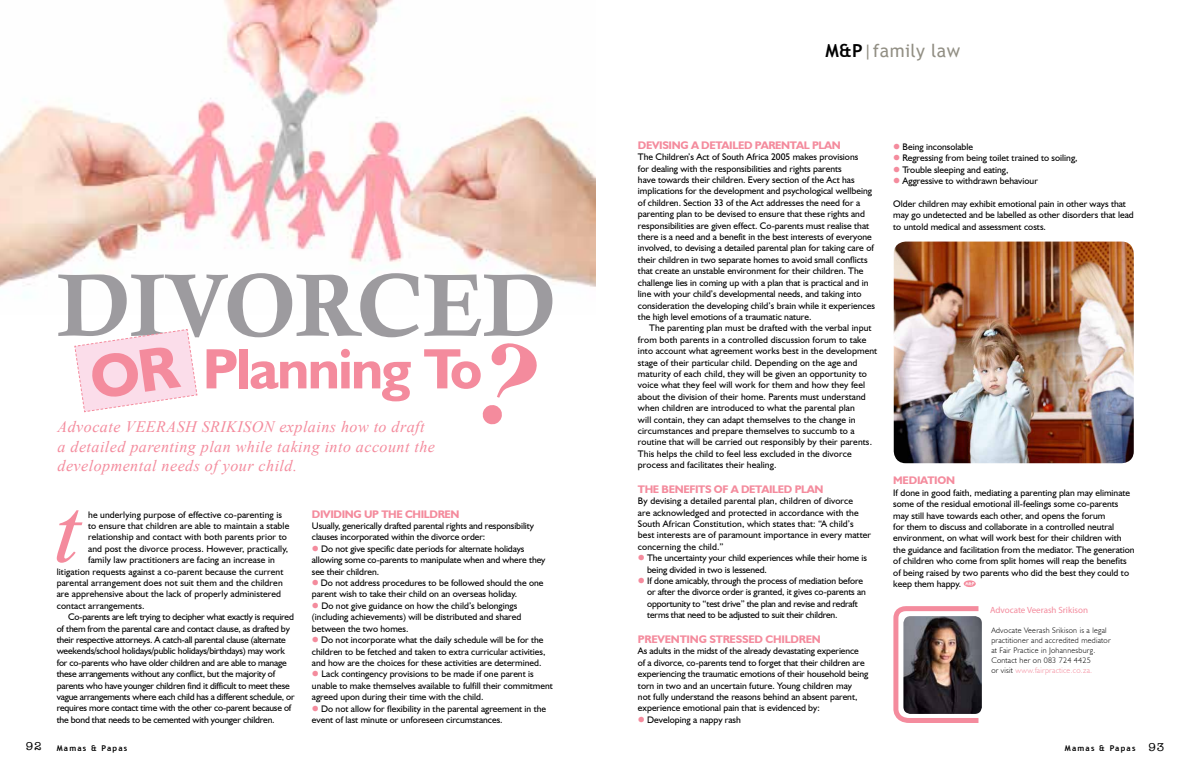
<style>
.page{position:relative;width:1191px;height:780px;background:#fff}
.page>*{position:absolute;margin:0;border:0;box-sizing:border-box;transform-origin:0 0}
.t1{font:88.7px "Calis MT Bol";color:#9d9b9f}
.t2{font:700 57.2px "Humanist 521 BT";letter-spacing:-.03em;color:#f48b9d}
.t3{font:18px "Trebuchet MS";letter-spacing:.02em;color:#928f84}
.t4{font:italic 16px/19.2px "Times New Roman";letter-spacing:.03em;color:#f48b9d}
.t5{font:500 12px "Amer Typewriter IT Cby BT";color:#000}
.t6{font:700 11px "Humanist 521 BT";letter-spacing:-.03em;color:#f48b9d}
.t7{font:9.5px/11.4px "Humanist 521 BT";color:#000}
.t8{font:9.5px "Humanist 521 BT";letter-spacing:-.02em;color:#000}
.t9{font:9px "Myriad Pro";color:#f48b9d}
.t10{font:300 8px/10px "Humanist 521 BT";letter-spacing:.03em;color:#000}
.t11{font:700 8px "Trebuchet MS";letter-spacing:.15em;color:#000}
.s1{color:#f48b9d}
.s2{font-weight:700;color:#000}
.s3{font-family:"Amer Typewriter IT Cby BT";font-weight:500;font-size:12px}
</style>
<div class="page">
<svg style="left:893px;top:606px;width:89px;height:117px"></svg>
<img style="left:0;top:0;width:595px;height:297px">
<svg style="left:57px;top:510px;width:25px;height:52px"></svg>
<svg style="left:482px;top:343px;width:55px;height:81px"></svg>
<svg style="left:963px;top:580px;width:12px;height:7px"></svg>
<svg style="left:965px;top:582px;width:9px;height:3px"></svg>
<img style="left:893px;top:241px;width:240px;height:222px">
<img style="left:903px;top:616px;width:78px;height:98px">
<svg style="left:74px;top:329px;width:124px;height:83px"></svg>
<h1 class="t1" style="left:57px;top:254px;width:500px">DIVORCED</h1>
<h2 class="t2" style="left:203px;top:333px;width:281px">Planning To</h2>
<h3 class="t4" style="left:58px;top:417px;width:379px">Advocate Veerash Srikison explains how to draft a detailed parenting plan while taking into account the developmental needs of your child.</h3>
<p class="t6" style="left:312px;top:507px;width:149px">DIVIDING UP THE CHILDREN</p>
<p class="t7" style="left:312px;top:520px;width:224px">Usually, generically drafted parental rights and responsibility clauses incorporated within the divorce order:</p>
<p class="t7" style="left:312px;top:542px;width:235px"><span class="s1">●</span> Do not give specific date periods for alternate holidays allowing some co-parents to manipulate when and where they see their children.</p>
<p class="t7" style="left:312px;top:577px;width:233px"><span class="s1">●</span> Do not address procedures to be followed should the one parent wish to take their child on an overseas holiday.</p>
<p class="t7" style="left:312px;top:599px;width:211px"><span class="s1">●</span> Do not give guidance on how the child’s belongings (including achievements) will be distributed and shared between the two homes.</p>
<p class="t7" style="left:312px;top:634px;width:235px"><span class="s1">●</span> Do not incorporate what the daily schedule will be for the children to be fetched and taken to extra curricular activities, and how are the choices for these activities are determined.</p>
<p class="t7" style="left:312px;top:668px;width:242px"><span class="s1">●</span> Lack contingency provisions to be made if one parent is unable to make themselves available to fulfill their commitment agreed upon during their time with the child.</p>
<p class="t7" style="left:312px;top:702px;width:236px"><span class="s1">●</span> Do not allow for flexibility in the parental agreement in the event of last minute or unforeseen circumstances.</p>
<p class="t7" style="left:88px;top:508px;width:195px">he underlying purpose of effective co-parenting is</p>
<p class="t7" style="left:88px;top:520px;width:203px">to ensure that children are able to maintain a stable</p>
<p class="t7" style="left:88px;top:531px;width:200px">relationship and contact with both parents prior to</p>
<p class="t7" style="left:88px;top:542px;width:202px">and post the divorce process. However, practically,</p>
<p class="t7" style="left:88px;top:554px;width:188px">family law practitioners are facing an increase in</p>
<p class="t7" style="left:57px;top:565px;width:228px">litigation requests against a co-parent because the current</p>
<p class="t7" style="left:57px;top:577px;width:227px">parental arrangement does not suit them and the children</p>
<p class="t7" style="left:57px;top:588px;width:226px">are apprehensive about the lack of properly administered</p>
<p class="t7" style="left:57px;top:599px;width:89px">contact arrangements.</p>
<p class="t8" style="left:68px;top:611px;width:227px">Co-parents are left trying to decipher what exactly is required</p>
<p class="t8" style="left:57px;top:622px;width:235px">of them from the parental care and contact clause, as drafted by</p>
<p class="t8" style="left:57px;top:634px;width:231px">their respective attorneys. A catch-all parental clause (alternate</p>
<p class="t8" style="left:57px;top:645px;width:230px">weekends/school holidays/public holidays/birthdays) may work</p>
<p class="t8" style="left:57px;top:656px;width:231px">for co-parents who have older children and are able to manage</p>
<p class="t8" style="left:57px;top:668px;width:220px">these arrangements without any conflict, but the majority of</p>
<p class="t8" style="left:57px;top:679px;width:234px">parents who have younger children find it difficult to meet these</p>
<p class="t8" style="left:57px;top:691px;width:239px">vague arrangements where each child has a different schedule, or</p>
<p class="t8" style="left:57px;top:702px;width:236px">requires more contact time with the other co-parent because of</p>
<p class="t8" style="left:57px;top:713px;width:219px">the bond that needs to be cemented with younger children.</p>
<h3 class="t3" style="left:825px;top:40px;width:136px"><span class="s2">M&amp;P</span>|family law</h3>
<p class="t6" style="left:638px;top:138px;width:204px">DEVISING A DETAILED PARENTAL PLAN</p>
<p class="t7" style="left:638px;top:151px;width:238px">The Children’s Act of South Africa 2005 makes provisions<br>for dealing with the responsibilities and rights parents<br>have towards their children. Every section of the Act has implications for the development and psychological wellbeing of children. Section 33 of the Act addresses the need for a parenting plan to be devised to ensure that these rights and responsibilities are given effect. Co-parents must realise that there is a need and a benefit in the best interests of everyone involved, to devising a detailed parental plan for taking care of their children in two separate homes to avoid small conflicts that create an unstable environment for their children. The challenge lies in coming up with a plan that is practical and in line with your child’s developmental needs, and taking into consideration the developing child’s brain while it experiences the high level emotions of a traumatic nature.</p>
<p class="t7" style="left:638px;top:322px;width:241px;text-indent:11px">The parenting plan must be drafted with the verbal input from both parents in a controlled discussion forum to take into account what agreement works best in the development stage of their particular child. Depending on the age and maturity of each child, they will be given an opportunity to voice what they feel will work for them and how they feel about the division of their home. Parents must understand when children are introduced to what the parental plan<br>will contain, they can adapt themselves to the change in circumstances and prepare themselves to succumb to a routine that will be carried out responsibly by their parents.<br>This helps the child to feel less excluded in the divorce process and facilitates their healing.</p>
<p class="t6" style="left:638px;top:482px;width:187px">THE BENEFITS OF A DETAILED PLAN</p>
<p class="t7" style="left:638px;top:495px;width:235px">By devising a detailed parental plan, children of divorce<br>are acknowledged and protected in accordance with the South African Constitution, which states that: “A child’s best interests are of paramount importance in every matter concerning the child.”</p>
<p class="t7" style="left:647px;top:552px;width:221px;text-indent:-9px"><span class="s1">●</span> The uncertainty your child experiences while their home is being divided in two is lessened.</p>
<p class="t7" style="left:647px;top:575px;width:220px;text-indent:-9px"><span class="s1">●</span> If done amicably, through the process of mediation before or after the divorce order is granted, it gives co-parents an opportunity to “test drive” the plan and revise and redraft terms that need to be adjusted to suit their children.</p>
<p class="t6" style="left:638px;top:632px;width:184px">PREVENTING STRESSED CHILDREN</p>
<p class="t7" style="left:638px;top:645px;width:232px">As adults in the midst of the already devastating experience of a divorce, co-parents tend to forget that their children are experiencing the traumatic emotions of their household being torn in two and an uncertain future. Young children may<br>not fully understand the reasons behind an absent parent, experience emotional pain that is evidenced by:</p>
<p class="t7" style="left:638px;top:713px;width:105px"><span class="s1">●</span> Developing a nappy rash</p>
<p class="t7" style="left:893px;top:141px;width:81px"><span class="s1">●</span> Being inconsolable</p>
<p class="t7" style="left:893px;top:152px;width:186px"><span class="s1">●</span> Regressing from being toilet trained to soiling,</p>
<p class="t7" style="left:893px;top:163px;width:117px"><span class="s1">●</span> Trouble sleeping and eating,</p>
<p class="t7" style="left:893px;top:175px;width:146px"><span class="s1">●</span> Aggressive to withdrawn behaviour</p>
<p class="t7" style="left:893px;top:198px;width:242px">Older children may exhibit emotional pain in other ways that may go undetected and be labelled as other disorders that lead to untold medical and assessment costs.</p>
<p class="t6" style="left:893px;top:474px;width:64px">MEDIATION</p>
<p class="t7" style="left:893px;top:486px;width:243px">If done in good faith, mediating a parenting plan may eliminate some of the residual emotional ill-feelings some co-parents may still have towards each other, and opens the forum<br>for them to discuss and collaborate in a controlled neutral environment, on what will work best for their children with the guidance and facilitation from the mediator. The generation of children who come from split homes will reap the benefits of being raised by two parents who did the best they could to keep them happy.</p>
<p class="t9" style="left:990px;top:604px;width:99px">Advocate Veerash Srikison</p>
<p class="t10" style="left:991px;top:625px;width:121px">Advocate Veerash Srikison is a legal practitioner and accredited mediator at Fair Practice in Johannesburg.<br>Contact her on 083 724 4425<br>or visit <span class="s1">www.fairpractice.co.za.</span></p>
<p class="t5" style="left:26px;top:738px;width:17px">92</p>
<p class="t11" style="left:1064px;top:743px;width:101px">Mamas &amp; Papas <span class="s3">93</span></p>
<p class="t11" style="left:57px;top:743px;width:72px">Mamas &amp; Papas</p>
</div>
